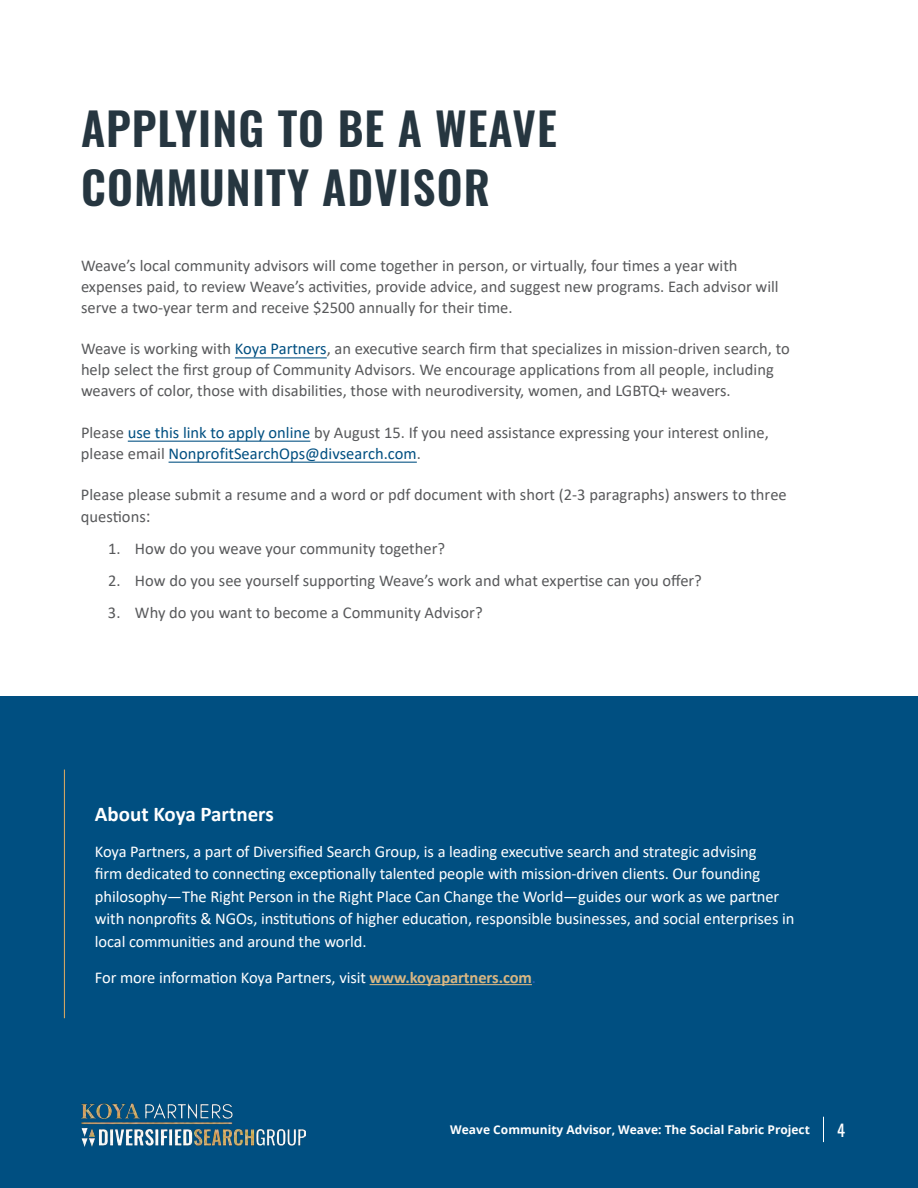
<style>
.page{position:relative;width:918px;height:1188px;background:#fff}
.page>*{position:absolute;margin:0;border:0;box-sizing:border-box;transform-origin:0 0}
.t1{font:600 45px/58.5px "Oswald";letter-spacing:.025em;color:#263640}
.t2{font:700 21px "Calibri";color:#fff}
.t3{font:16.5px/21px "Calibri";color:#58595b}
.t4{font:16.5px/22.5px "Calibri";letter-spacing:-.005em;color:#fff}
.t5{font:16.5px "Oswald";color:#fff}
.t6{font:700 12px "Open Sans";color:#fff}
.s1{color:#004f81}
.s2{font-size:18px}
.s3{font-weight:700;color:#d8b683}
.s4{color:#3360ba}
</style>
<div class="page">
<div style="left:0;top:696px;width:918px;height:492px;background:#004f81"></div>
<hr style="left:169px;top:462px;width:248px;height:1px;background:#004f81">
<hr style="left:128px;top:441px;width:182px;height:1px;background:#004f81">
<hr style="left:235px;top:357px;width:92px;height:1px;background:#004f81">
<hr style="left:370px;top:984px;width:162px;height:1px;background:#d8b683">
<hr style="left:64px;top:770px;width:1px;height:248px;background:#cfa464">
<svg style="left:823px;top:1117px;width:1px;height:25px"></svg>
<img style="left:81px;top:1104px;width:225px;height:42px">
<h1 class="t1" style="left:81px;top:95px;width:477px">APPLYING TO BE A WEAVE<br>COMMUNITY ADVISOR</h1>
<p class="t3" style="left:81px;top:255px;width:699px">Weave’s local community advisors will come together in person, or virtually, four times a year with expenses paid, to review Weave’s activities, provide advice, and suggest new programs. Each advisor will serve a two-year term and receive $2500 annually for their time.</p>
<p class="t3" style="left:81px;top:338px;width:710px">Weave is working with <span class="s1">Koya Partners</span>, an executive search firm that specializes in mission-driven search, to help select the first group of Community Advisors. We encourage applications from all people, including weavers of color, those with disabilities, those with neurodiversity, women, and LGBTQ+ weavers.</p>
<p class="t3" style="left:81px;top:421px;width:689px">Please <span class="s1">use this link to apply online</span> by August 15. If you need assistance expressing your interest online, please email <span class="s1">NonprofitSearchOps@divsearch.com</span>.</p>
<p class="t3" style="left:81px;top:483px;width:707px;line-height:22.5px">Please please submit a resume and a word or pdf document with short (2-3 paragraphs) answers to three questions<span class="s2">:</span></p>
<p class="t3" style="left:108px;top:538px;width:339px">1. How do you weave your community together?</p>
<p class="t3" style="left:108px;top:570px;width:595px">2. How do you see yourself supporting Weave’s work and what expertise can you offer?</p>
<p class="t3" style="left:108px;top:601px;width:376px">3. Why do you want to become a Community Advisor?</p>
<p class="t2" style="left:95px;top:799px;width:180px">About Koya Partners</p>
<p class="t4" style="left:95px;top:840px;width:701px">Koya Partners, a part of Diversified Search Group, is a leading executive search and strategic advising<br>firm dedicated to connecting exceptionally talented people with mission-driven clients. Our founding philosophy—The Right Person in the Right Place Can Change the World—guides our work as we partner with nonprofits &amp; NGOs, institutions of higher education, responsible businesses, and social enterprises in local communities and around the world.</p>
<p class="t4" style="left:95px;top:966px;width:443px">For more information Koya Partners, visit <span class="s3">www.koyapartners.com</span><span class="s4">.</span></p>
<p class="t6" style="left:450px;top:1121px;width:361px">Weave Community Advisor, Weave: The Social Fabric Project</p>
<p class="t5" style="left:837px;top:1115px;width:9px">4</p>
</div>
